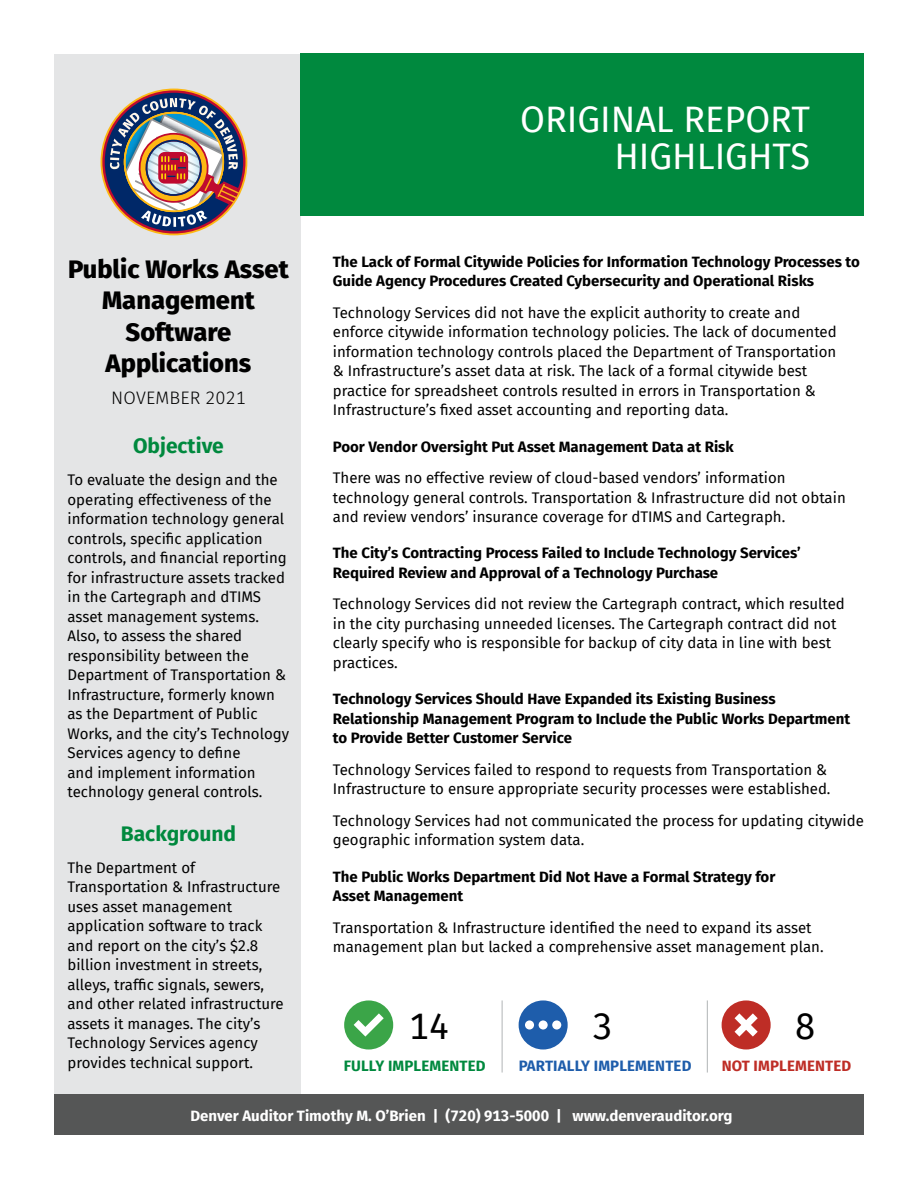
<style>
.page{position:relative;width:918px;height:1188px;background:#fff}
.page>*{position:absolute;margin:0;border:0;box-sizing:border-box;transform-origin:0 0}
.HIGHLIGHTS_Page_Head{font:36px "Fira Sans";color:#fff}
.Highlights_Action_Si{font:36px "Fira Sans";color:#000}
.HIGHLIGHTS_Report_Ti{font:800 25.5px/31.5px "Fira Sans";color:#000;text-align:center}
.HIGHLIGHTS_green_sub{font:700 21px "Fira Sans";color:#00893e}
.HIGHLIGHTS_Month_Yea{font:300 18px "Fira Sans";letter-spacing:.01em;color:#000}
.t1{font:15px/19.5px "Fira Sans";color:#000}
.HIGHLIGHTS_finding_t{font:700 15px/19.5px "Fira Sans";color:#000}
.t2{font:700 15px "Fira Sans";color:#fff}
.Highlights_ActionSin{font:700 15px "Fira Sans";letter-spacing:.01em;color:#1e5dab}
.Highlights_ActionSin-2{font:700 15px "Fira Sans";letter-spacing:.01em;color:#00893e}
.Highlights_ActionSin-3{font:700 15px "Fira Sans";letter-spacing:.01em;color:#be2d26}
</style>
<div class="page">
<div style="left:54px;top:54px;width:246px;height:1040px;background:#e4e5e6"></div>
<div style="left:54px;top:1094px;width:810px;height:41px;background:#555656"></div>
<div style="left:300px;top:54px;width:564px;height:162px;background:#00893e"></div>
<svg style="left:102px;top:90px;width:144px;height:144px"></svg>
<div style="left:105px;top:93px;width:138px;height:138px;background:#002868;border-radius:50%"></div>
<svg style="left:110px;top:98px;width:130px;height:129px"></svg>
<div style="left:344px;top:1000px;width:49px;height:50px;background:#3ba548;border-radius:50%"></div>
<svg style="left:354px;top:1013px;width:30px;height:24px"></svg>
<div style="left:519px;top:1000px;width:49px;height:50px;background:#1e5dab;border-radius:50%"></div>
<div style="left:525px;top:1020px;width:9px;height:10px;background:#fff;border-radius:50%"></div>
<div style="left:539px;top:1020px;width:9px;height:10px;background:#fff;border-radius:50%"></div>
<div style="left:552px;top:1020px;width:9px;height:10px;background:#fff;border-radius:50%"></div>
<div style="left:722px;top:1000px;width:49px;height:50px;background:#be2d26;border-radius:50%"></div>
<svg style="left:735px;top:1013px;width:23px;height:24px"></svg>
<hr style="left:502px;top:1000px;width:1px;height:73px;background:#b1b4b6">
<hr style="left:707px;top:1000px;width:1px;height:73px;background:#b1b4b6">
<h2 class="HIGHLIGHTS_Report_Ti" style="left:68px;top:251px;width:222px">Public Works Asset<br>Management<br>Software<br>Applications</h2>
<h2 class="HIGHLIGHTS_Month_Yea" style="left:111px;top:385px;width:136px">NOVEMBER 2021</h2>
<h3 class="HIGHLIGHTS_green_sub" style="left:133px;top:428px;width:92px">Objective</h3>
<p class="t1" style="left:68px;top:470px;width:223px">To evaluate the design and the operating effectiveness of the information technology general controls, specific application controls, and financial reporting for infrastructure assets tracked in the Cartegraph and dTIMS asset management systems.<br>Also, to assess the shared responsibility between the<br>Department of Transportation &amp;<br>Infrastructure, formerly known as the Department of Public<br>Works, and the city’s Technology<br>Services agency to define<br>and implement information technology general controls.</p>
<h3 class="HIGHLIGHTS_green_sub" style="left:121px;top:816px;width:117px">Background</h3>
<p class="t1" style="left:68px;top:857px;width:218px">The Department of<br>Transportation &amp; Infrastructure uses asset management application software to track and report on the city’s $2.8 billion investment in streets, alleys, traffic signals, sewers, and other related infrastructure assets it manages. The city’s<br>Technology Services agency provides technical support.</p>
<h1 class="HIGHLIGHTS_Page_Head" style="left:520px;top:92px;width:291px">ORIGINAL REPORT</h1>
<h1 class="HIGHLIGHTS_Page_Head" style="left:614px;top:130px;width:197px">HIGHLIGHTS</h1>
<h4 class="HIGHLIGHTS_finding_t" style="left:333px;top:251px;width:529px">The Lack of Formal Citywide Policies for Information Technology Processes to<br>Guide Agency Procedures Created Cybersecurity and Operational Risks</h4>
<p class="t1" style="left:333px;top:302px;width:505px">Technology Services did not have the explicit authority to create and enforce citywide information technology policies. The lack of documented information technology controls placed the Department of Transportation &amp; Infrastructure’s asset data at risk. The lack of a formal citywide best practice for spreadsheet controls resulted in errors in Transportation &amp; Infrastructure’s fixed asset accounting and reporting data.</p>
<h4 class="HIGHLIGHTS_finding_t" style="left:333px;top:436px;width:402px">Poor Vendor Oversight Put Asset Management Data at Risk</h4>
<p class="t1" style="left:333px;top:468px;width:514px">There was no effective review of cloud-based vendors’ information technology general controls. Transportation &amp; Infrastructure did not obtain and review vendors’ insurance coverage for dTIMS and Cartegraph.</p>
<h4 class="HIGHLIGHTS_finding_t" style="left:333px;top:542px;width:469px">The City’s Contracting Process Failed to Include Technology Services’<br>Required Review and Approval of a Technology Purchase</h4>
<p class="t1" style="left:333px;top:594px;width:514px">Technology Services did not review the Cartegraph contract, which resulted in the city purchasing unneeded licenses. The Cartegraph contract did not clearly specify who is responsible for backup of city data in line with best practices.</p>
<h4 class="HIGHLIGHTS_finding_t" style="left:333px;top:688px;width:519px">Technology Services Should Have Expanded its Existing Business<br>Relationship Management Program to Include the Public Works Department to Provide Better Customer Service</h4>
<p class="t1" style="left:333px;top:759px;width:499px">Technology Services failed to respond to requests from Transportation &amp;<br>Infrastructure to ensure appropriate security processes were established.</p>
<p class="t1" style="left:333px;top:810px;width:533px">Technology Services had not communicated the process for updating citywide geographic information system data.</p>
<h4 class="HIGHLIGHTS_finding_t" style="left:333px;top:866px;width:444px">The Public Works Department Did Not Have a Formal Strategy for<br>Asset Management</h4>
<p class="t1" style="left:333px;top:917px;width:492px">Transportation &amp; Infrastructure identified the need to expand its asset management plan but lacked a comprehensive asset management plan.</p>
<h3 class="Highlights_Action_Si" style="left:409px;top:999px;width:42px">14</h3>
<h4 class="Highlights_ActionSin-2" style="left:344px;top:1053px;width:143px">FULLY IMPLEMENTED</h4>
<h3 class="Highlights_Action_Si" style="left:593px;top:999px;width:22px">3</h3>
<h4 class="Highlights_ActionSin" style="left:519px;top:1053px;width:174px">PARTIALLY IMPLEMENTED</h4>
<h3 class="Highlights_Action_Si" style="left:795px;top:999px;width:22px">8</h3>
<h4 class="Highlights_ActionSin-3" style="left:722px;top:1053px;width:131px">NOT IMPLEMENTED</h4>
<p class="t2" style="left:190px;top:1103px;width:544px">Denver Auditor Timothy M. O’Brien | (720) 913-5000 | www.denverauditor.org</p>
</div>
